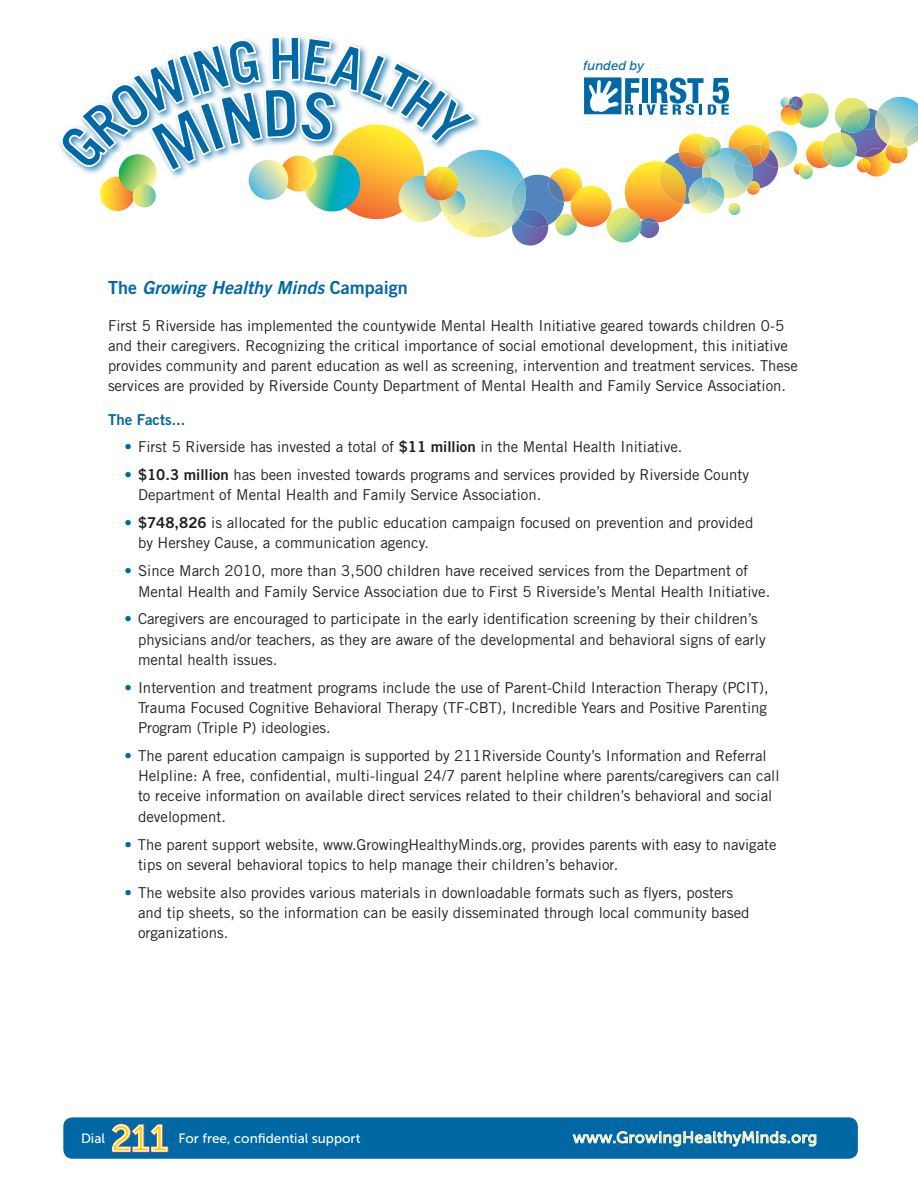
<style>
.page{position:relative;width:918px;height:1188px;background:#fff}
.page>*{position:absolute;margin:0;border:0;box-sizing:border-box;transform-origin:0 0}
.t1{font:italic 18px "Trade Gothic Bold Two";color:#0068a5}
.t2{font:15px/20.2px "Trade Gothic";color:#231f20}
.t3{font:15px "Trade Gothic Bold Two";color:#0068a5}
.t4{font:13.5px "Museo Sans 500";color:#fff}
.t5{font:italic 13.05px "Museo Sans 500";color:#0068a5}
.s1{font-style:normal}
.s2{color:#0068a5}
.s3{font-family:"Trade Gothic Bold Two"}
</style>
<div class="page">
<svg style="left:60px;top:36px;width:370px;height:135px"></svg>
<div style="left:63px;top:1117px;width:795px;height:42px;background:#0068a5;border-radius:9px"></div>
<svg style="left:573px;top:1131px;width:243px;height:15px"></svg>
<svg style="left:100px;top:176px;width:35px;height:35px"></svg>
<div style="left:584px;top:77px;width:37px;height:37px;background:#70aacc"></div>
<svg style="left:116px;top:78px;width:802px;height:168px"></svg>
<img style="left:841px;top:108px;width:29px;height:25px">
<img style="left:859px;top:113px;width:11px;height:16px">
<svg style="left:111px;top:1123px;width:58px;height:30px"></svg>
<p class="t5" style="left:583px;top:58px;width:62px">funded by</p>
<p class="t1" style="left:108px;top:277px;width:302px"><span class="s1">The</span> Growing Healthy Minds <span class="s1">Campaign</span></p>
<p class="t2" style="left:108px;top:315px;width:692px">First 5 Riverside has implemented the countywide Mental Health Initiative geared towards children 0-5 and their caregivers. Recognizing the critical importance of social emotional development, this initiative provides community and parent education as well as screening, intervention and treatment services. These services are provided by Riverside County Department of Mental Health and Family Service Association.</p>
<p class="t3" style="left:108px;top:410px;width:79px">The Facts...</p>
<p class="t2" style="left:124px;top:437px;width:559px"><span class="s2">•</span> First 5 Riverside has invested a total of <span class="s3">$11 million</span> in the Mental Health Initiative.</p>
<p class="t2" style="left:138px;top:465px;width:613px;text-indent:-14px"><span class="s2">•</span> <span class="s3">$10.3 million</span> has been invested towards programs and services provided by Riverside County<br>Department of Mental Health and Family Service Association.</p>
<p class="t2" style="left:138px;top:513px;width:617px;text-indent:-14px"><span class="s2">•</span> <span class="s3">$748,826</span> is allocated for the public education campaign focused on prevention and provided by Hershey Cause, a communication agency.</p>
<p class="t2" style="left:138px;top:561px;width:634px;text-indent:-14px"><span class="s2">•</span> Since March 2010, more than 3,500 children have received services from the Department of<br>Mental Health and Family Service Association due to First 5 Riverside’s Mental Health Initiative.</p>
<p class="t2" style="left:138px;top:609px;width:629px;text-indent:-14px"><span class="s2">•</span> Caregivers are encouraged to participate in the early identification screening by their children’s physicians and/or teachers, as they are aware of the developmental and behavioral signs of early mental health issues.</p>
<p class="t2" style="left:138px;top:677px;width:632px;text-align:justify;text-indent:-14px"><span class="s2">•</span> Intervention and treatment programs include the use of Parent-Child Interaction Therapy (PCIT), Trauma Focused Cognitive Behavioral Therapy (TF-CBT), Incredible Years and Positive Parenting Program (Triple P) ideologies.</p>
<p class="t2" style="left:138px;top:745px;width:643px;text-indent:-14px"><span class="s2">•</span> The parent education campaign is supported by 211Riverside County’s Information and Referral Helpline: A free, confidential, multi-lingual 24/7 parent helpline where parents/caregivers can call to receive information on available direct services related to their children’s behavioral and social development.</p>
<p class="t2" style="left:138px;top:834px;width:640px;text-indent:-14px"><span class="s2">•</span> The parent support website, www.GrowingHealthyMinds.org, provides parents with easy to navigate tips on several behavioral topics to help manage their children’s behavior.</p>
<p class="t2" style="left:138px;top:882px;width:613px;text-indent:-14px"><span class="s2">•</span> The website also provides various materials in downloadable formats such as flyers, posters and tip sheets, so the information can be easily disseminated through local community based organizations.</p>
<p class="t4" style="left:81px;top:1131px;width:26px">Dial</p>
<p class="t4" style="left:178px;top:1131px;width:184px">For free, confidential support</p>
</div>
